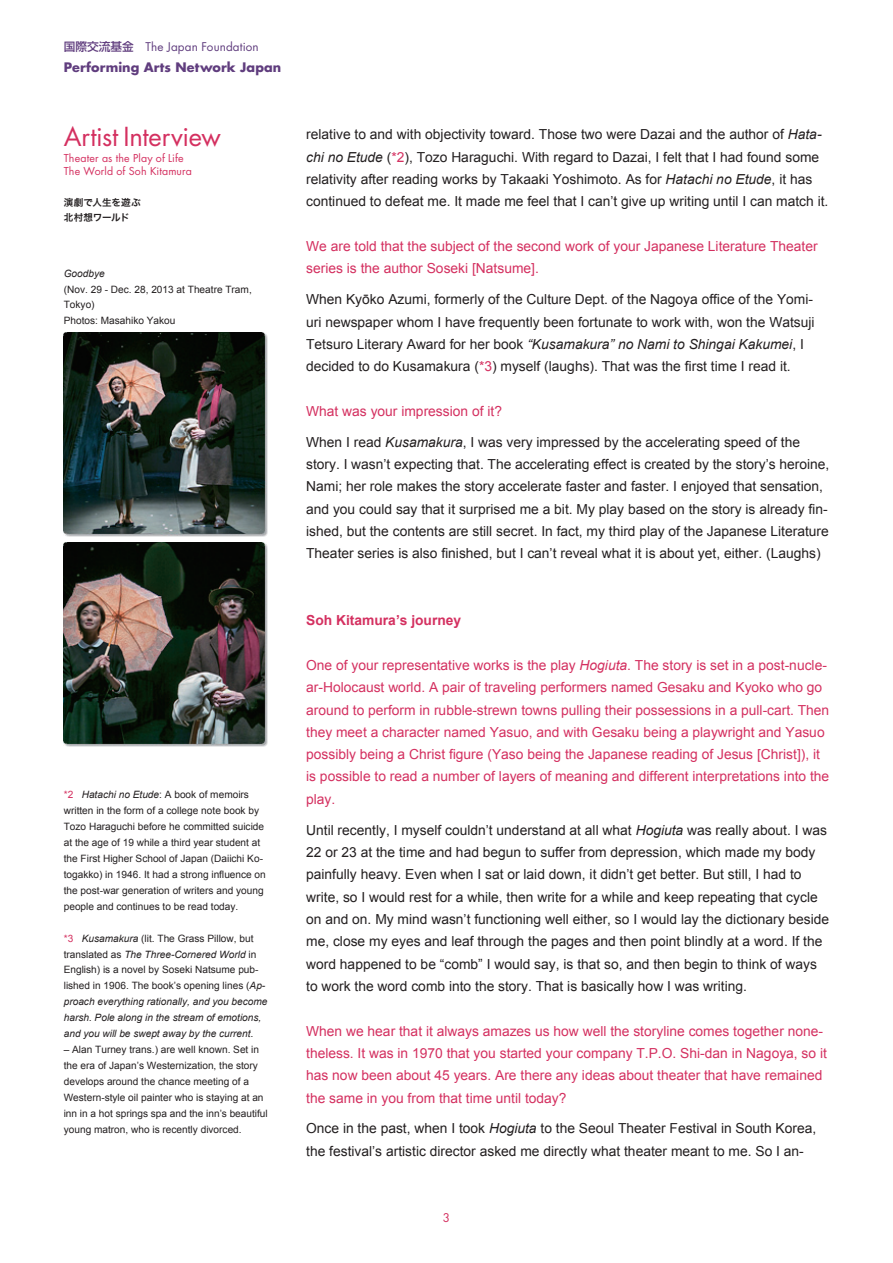
<style>
.page{position:relative;width:893px;height:1263px;background:#fff}
.page>*{position:absolute;margin:0;border:0;box-sizing:border-box;transform-origin:0 0}
.t1{font:25.5px "Futura";letter-spacing:-.01em;color:#d43060}
.t2{font:13.8px/22.4px "Arial";color:#231f20}
.t3{font:13.8px/22.4px "Arial";color:#d43060}
.t4{font:700 13.8px "Arial";color:#d43060}
.t5{font:700 12.75px "Futura";letter-spacing:.01em;color:#603d7e}
.t6{font:11.7px "Futura";letter-spacing:.01em;color:#603d7e}
.t7{font:11.7px "Futura";color:#d43060}
.t8{font:10.65px/12.8px "Futura";letter-spacing:.015em;color:#d43060}
.t9{font:10.05px/15.9px "Arial";color:#231f20}
.t10{font:italic 10.05px/15.9px "Arial";color:#231f20}
.t11{font:10.05px "Arial";color:#d43060}
.t12{font:9.6px/14.9px "Hira Kaku Pro W6";letter-spacing:.005em;color:#231f20}
.s1{font-family:"Shin Go Pro";font-weight:500}
.s2{font-style:italic}
.s3{font-style:normal;color:#d43060}
.s4{font-style:normal}
.s5{color:#d43060}
</style>
<div class="page">
<img style="left:64px;top:543px;width:204px;height:204px">
<img style="left:64px;top:332px;width:204px;height:204px">
<p class="t6" style="left:64px;top:38px;width:196px"><span class="s1">国際交流基金　</span>The Japan Foundation</p>
<p class="t5" style="left:64px;top:58px;width:219px">Performing Arts Network Japan</p>
<h1 class="t1" style="left:64px;top:119px;width:159px">Artist Interview</h1>
<p class="t8" style="left:64px;top:152px;width:130px">Theater as the Play of Life<br>The World of Soh Kitamura</p>
<p class="t12" style="left:64px;top:195px;width:78px">演劇で人生を遊ぶ北村想ワールド</p>
<p class="t10" style="left:64px;top:265px;width:42px">Goodbye</p>
<p class="t9" style="left:64px;top:281px;width:190px">(Nov. 29 - Dec. 28, 2013 at Theatre Tram,<br>Tokyo(<br>Photos: Masahiko Yakou</p>
<p class="t11" style="left:64px;top:788px;width:11px">2*</p>
<p class="t9" style="left:64px;top:803px;width:202px">written in the form of a college note book by<br>Tozo Haraguchi before he committed suicide at the age of 19 while a third year student at</p>
<p class="t9" style="left:64px;top:866px;width:204px">togakko) in 1946. It had a strong influence on</p>
<p class="t9" style="left:82px;top:787px;width:169px"><span class="s2">Hatachi no Etude</span> A: book of memoirs</p>
<p class="t9" style="left:64px;top:850px;width:201px">the First Higher School of Japan (Daiichi Ko-</p>
<p class="t9" style="left:64px;top:882px;width:201px">the post-war generation of writers and young people and continues to be read today.</p>
<p class="t9" style="left:82px;top:930px;width:173px"><span class="s2">Kusamakura</span> (lit. The Grass Pillow, but</p>
<p class="t10" style="left:64px;top:930px;width:194px"><span class="s3">3*<br></span><span class="s4">translated as</span> The Three-Cornered World <span class="s4">in</span></p>
<p class="t9" style="left:64px;top:962px;width:196px">English) is a novel by Soseki Natsume pub-</p>
<p class="t10" style="left:64px;top:1010px;width:199px">harsh. Pole along in the stream of emotions, and you will be swept away by the current.</p>
<p class="t9" style="left:64px;top:1042px;width:205px">– Alan Turney trans.) are well known. Set in the era of Japan s’ Westernization, the story develops around the chance meeting of a Western-style oil painter who is staying at an inn in a hot springs spa and the inn s’ beautiful young matron, who is recently divorced.</p>
<p class="t9" style="left:64px;top:978px;width:203px">lished in 1906. The book s’ opening lines (<span class="s2">Ap-</span></p>
<p class="t10" style="left:64px;top:994px;width:205px">proach everything rationally, and you become</p>
<p class="t2" style="left:306px;top:124px;width:517px">relative to and with objectivity toward. Those two were Dazai and the author of <span class="s2">Hata-</span></p>
<p class="t2" style="left:306px;top:168px;width:524px">relativity after reading works by Takaaki Yoshimoto. As for <span class="s2">Hatachi no Etude</span> it, has continued to defeat me It. made me feel that I can t’ give up writing until I can match .i t</p>
<p class="t3" style="left:306px;top:235px;width:513px">We are told that the subject of the second work of your Japanese Literature Theater series is the author Soseki [Natsume .[</p>
<p class="t2" style="left:306px;top:146px;width:515px"><span class="s2">chi no Etude</span> (<span class="s5">*</span> ,)<span class="s5">2</span> Tozo Haraguchi. With regard to Dazai I, felt that I had found some</p>
<p class="t2" style="left:306px;top:288px;width:508px">When Kyōko Azumi, formerly of the Culture Dept. of the Nagoya office of the Yomi-</p>
<p class="t2" style="left:306px;top:333px;width:499px">Tetsuro Literary Award for her book <span class="s2">“Kusamakura” no Nami to Shingai Kakumei</span> I, decided to do Kusamakura (<span class="s5">*3</span>) myself (laughs .) That was the first time I read .i t</p>
<p class="t3" style="left:306px;top:400px;width:197px">What was your impression of ?i t</p>
<p class="t2" style="left:306px;top:431px;width:525px">When I read <span class="s2">Kusamakura</span> I, was very impressed by the accelerating speed of the story I. wasn t’ expecting that. The accelerating effect is created by the story s’ heroine,<br>Nami; her role makes the story accelerate faster and faster I. enjoyed that sensation,</p>
<p class="t2" style="left:306px;top:520px;width:524px">ished, but the contents are still secret In. fact, my third play of the Japanese Literature</p>
<p class="t2" style="left:306px;top:311px;width:510px">uri newspaper whom I have frequently been fortunate to work with, won the Watsuji</p>
<p class="t2" style="left:306px;top:498px;width:523px">and you could say that it surprised me a bit. My play based on the story is already fin-</p>
<p class="t2" style="left:306px;top:542px;width:516px">Theater series is also finished, but I can t’ reveal what isit about yet, either (. Laughs(</p>
<p class="t4" style="left:306px;top:611px;width:157px">Soh Kitamura s’ journey</p>
<p class="t3" style="left:306px;top:654px;width:522px">One of your representative works is the play <span class="s2">Hogiuta</span>. The story is set in a post-nucle-</p>
<p class="t3" style="left:306px;top:699px;width:525px">around to perform in rubble-strewn towns pulling their possessions in a pull-cart. Then they meet a character named Yasuo, and with Gesaku being a playwright and Yasuo possibly being a Christ figure (Yaso being the Japanese reading of Jesus [Christ]) it, is possible to read a number of layers of meaning and different interpretations into the play.</p>
<p class="t2" style="left:306px;top:819px;width:525px">Until recently I, myself couldn t’ understand at all what <span class="s2">Hogiuta</span> was really about I. was 22 or 23 at the time and had begun to suffer from depression, which made my body painfully heavy. Even when I sat or laid down it, didn t’ get better. But still I, had to write, so I would rest for a while, then write for a while and keep repeating that cycle on and on. My mind wasn t’ functioning well either, so I would lay the dictionary beside me, close my eyes and leaf through the pages and then point blindly at a word If. the word happened to be “comb” I would say is, that so, and then begin to think of ways to work the word comb into the story. That is basically how I was writing.</p>
<p class="t3" style="left:306px;top:676px;width:518px">ar-Holocaust world A. pair of traveling performers named Gesaku and Kyoko who go</p>
<p class="t3" style="left:306px;top:1020px;width:518px">When we hear that it always amazes us how well the storyline comes together none-</p>
<p class="t3" style="left:306px;top:1064px;width:518px">has now been about 45 years. Are there any ideas about theater that have remained the same in you from that time until today?</p>
<p class="t2" style="left:306px;top:1117px;width:512px">Once in the past, when I took <span class="s2">Hogiuta</span> to the Seoul Theater Festival in South Korea,</p>
<p class="t3" style="left:306px;top:1042px;width:522px">theless It. was in 1970 that you started your company T P. O. . Shi-dan in Nagoya, so it</p>
<p class="t2" style="left:306px;top:1140px;width:499px">the festival s’ artistic director asked me directly what theater meant to me. So I an-</p>
<p class="t7" style="left:443px;top:1210px;width:9px">3</p>
</div>
